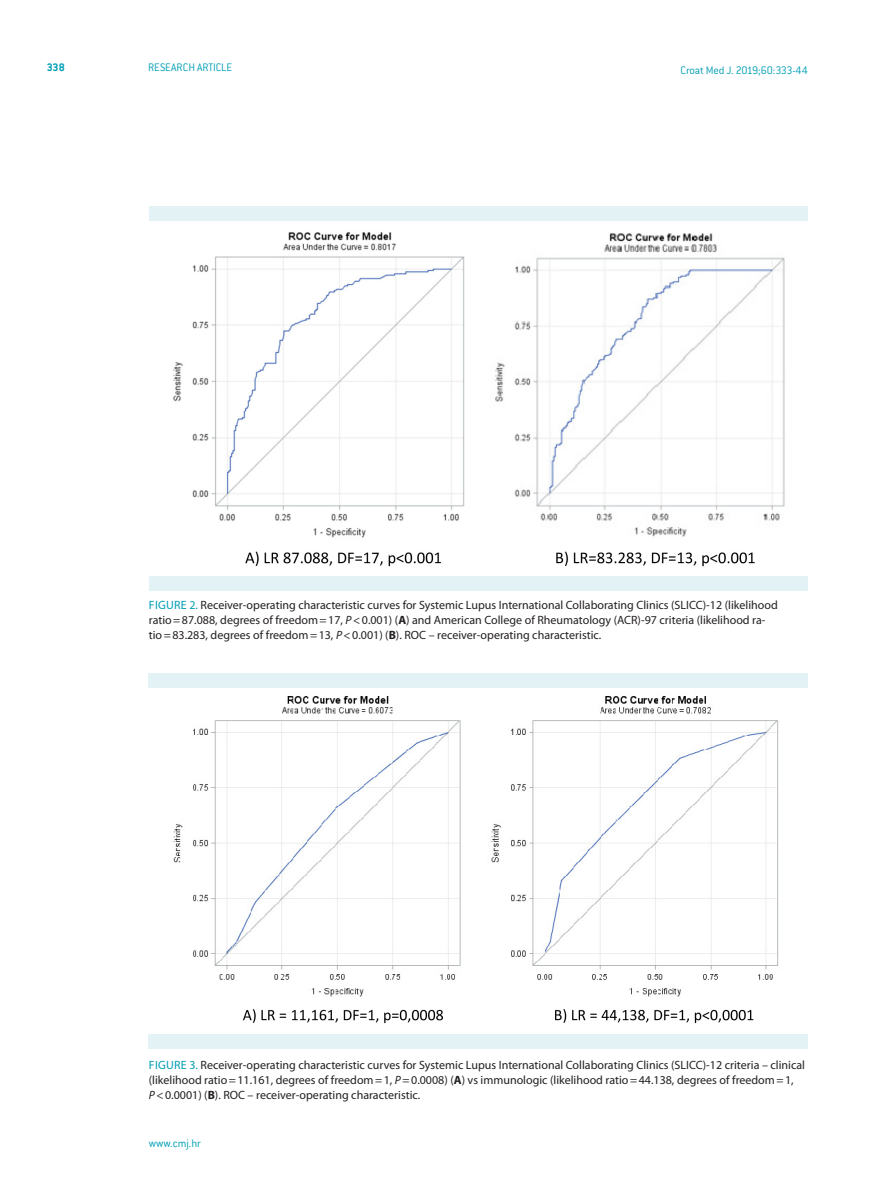
<style>
.page{position:relative;width:893px;height:1191px;background:#fff}
.page>*{position:absolute;margin:0;border:0;box-sizing:border-box;transform-origin:0 0}
.t1{font:12px/15px "Myriad Pro";color:#231f20}
.t2{font:300 12px "ITC Conduit LTCE";letter-spacing:-.01em;color:#009fb4}
.t3{font:700 12px "ITC Conduit LTCE";color:#009fb4}
.s1{color:#009fb4}
.s2{font-style:italic}
.s3{font-weight:700}
</style>
<div class="page">
<img style="left:173px;top:232px;width:612px;height:335px">
<div style="left:149px;top:576px;width:659px;height:15px;background:#e2f2f5"></div>
<div style="left:149px;top:206px;width:659px;height:15px;background:#e2f2f5"></div>
<img style="left:173px;top:696px;width:606px;height:328px">
<div style="left:149px;top:673px;width:659px;height:15px;background:#e2f2f5"></div>
<div style="left:149px;top:1034px;width:659px;height:14px;background:#e2f2f5"></div>
<p class="t3" style="left:47px;top:60px;width:20px">338</p>
<p class="t2" style="left:148px;top:61px;width:86px">RESEARCH ARTICLE</p>
<p class="t2" style="left:681px;top:63px;width:129px">Croat Med J. 2019;60:333-44</p>
<p class="t1" style="left:149px;top:597px;width:630px"><span class="s1">Fig ure 2.</span> Receiver-operating characteristic curves for Systemic Lupus International Collaborating Clinics (SLICC)-12 (likelihood ratio=87.088, degrees of freedom=17, <span class="s2">P</span>&lt;0.001) (<span class="s3">A</span>) and American College of Rheumatology (ACR)-97 criteria (likelihood ra&shy;tio=83.283, degrees of freedom=13, <span class="s2">P</span>&lt;0.001) (<span class="s3">B</span>). ROC – receiver-operating characteristic.</p>
<p class="t1" style="left:149px;top:1056px;width:658px"><span class="s1">Fig ure 3.</span> Receiver-operating characteristic curves for Systemic Lupus International Collaborating Clinics (SLICC)-12 criteria – clinical (likelihood ratio=11.161, degrees of freedom=1, <span class="s2">P</span>=0.0008) (<span class="s3">A</span>) vs immunologic (likelihood ratio=44.138, degrees of freedom=1,<br><span class="s2">P</span>&lt;0.0001) (<span class="s3">B</span>). ROC – receiver-operating characteristic.</p>
<p class="t2" style="left:149px;top:1136px;width:54px">www.cmj.hr</p>
</div>
